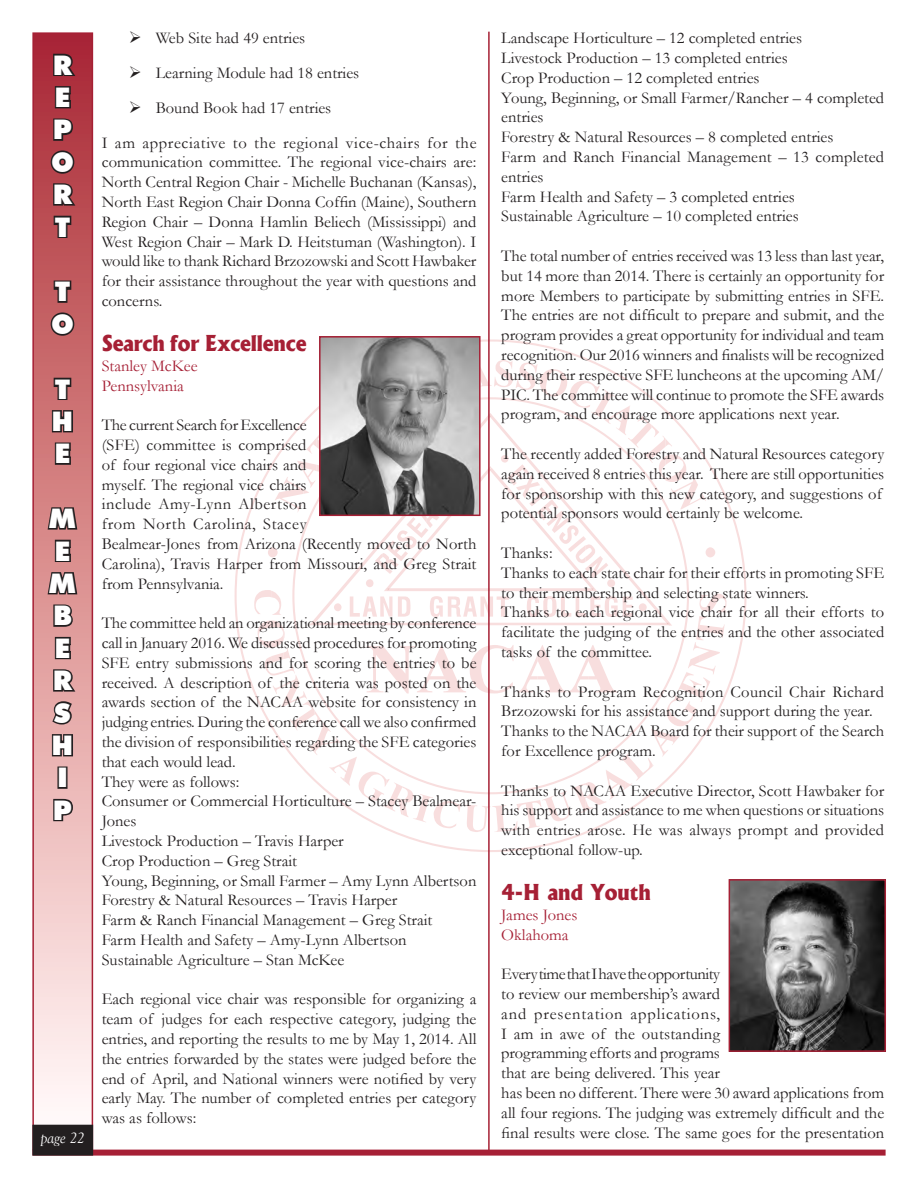
<style>
.page{position:relative;width:918px;height:1188px;background:#fff}
.page>*{position:absolute;margin:0;border:0;box-sizing:border-box;transform-origin:0 0}
.t1{font:900 27px "Futura BT";color:#fff}
.t2{font:800 21px "Albertus";letter-spacing:-.01em;color:#a62035}
.t3{font:16.5px/19.8px "Garamond";color:#231f20}
.t4{font:16.5px "Garamond";color:#a62035}
.t5{font:italic 15px "Goudy";color:#fff}
</style>
<div class="page">
<svg style="left:235px;top:339px;width:511px;height:513px"></svg>
<svg style="left:254px;top:360px;width:473px;height:472px"></svg>
<hr style="left:488px;top:32px;width:2px;height:1118px;background:#a62035">
<div style="left:33px;top:33px;width:59px;height:1116px;background:linear-gradient(to bottom,#ac2931,#fffffb)"></div>
<div style="left:32px;top:32px;width:61px;height:1118px;border:2px solid #a62035"></div>
<div style="left:32px;top:1150px;width:854px;height:6px;background:#a62035"></div>
<svg style="left:52px;top:52px;width:26px;height:26px"></svg>
<svg style="left:53px;top:85px;width:19px;height:25px"></svg>
<svg style="left:52px;top:116px;width:23px;height:26px"></svg>
<svg style="left:49px;top:148px;width:29px;height:59px;background:#87383e"></svg>
<svg style="left:52px;top:214px;width:21px;height:26px"></svg>
<svg style="left:52px;top:279px;width:21px;height:25px"></svg>
<svg style="left:49px;top:310px;width:27px;height:28px"></svg>
<svg style="left:52px;top:376px;width:21px;height:26px"></svg>
<svg style="left:50px;top:409px;width:25px;height:25px"></svg>
<svg style="left:53px;top:441px;width:19px;height:25px"></svg>
<svg style="left:46px;top:474px;width:33px;height:154px;background:#aa6f70"></svg>
<svg style="left:53px;top:635px;width:19px;height:26px"></svg>
<svg style="left:52px;top:667px;width:26px;height:26px"></svg>
<svg style="left:51px;top:699px;width:23px;height:27px"></svg>
<svg style="left:50px;top:733px;width:25px;height:25px"></svg>
<div style="left:57px;top:767px;width:11px;height:22px;border:3px solid #231f20"></div>
<svg style="left:52px;top:797px;width:23px;height:26px"></svg>
<div style="left:33px;top:1125px;width:59px;height:30px;background:#231f20"></div>
<div style="left:32px;top:1125px;width:61px;height:31px;border:2px solid #231f20"></div>
<img style="left:732px;top:882px;width:151px;height:167px">
<div style="left:729px;top:879px;width:157px;height:173px;border:2px solid #a62035"></div>
<img style="left:322px;top:339px;width:156px;height:174px">
<div style="left:319px;top:336px;width:162px;height:180px;border:2px solid #a62035"></div>
<p class="t1" style="left:53px;top:49px;width:21px">R</p>
<p class="t1" style="left:55px;top:81px;width:17px">E</p>
<p class="t1" style="left:53px;top:113px;width:21px">P</p>
<p class="t1" style="left:51px;top:146px;width:24px">O</p>
<p class="t1" style="left:53px;top:178px;width:21px">R</p>
<p class="t1" style="left:55px;top:211px;width:17px">T</p>
<p class="t1" style="left:55px;top:275px;width:17px">T</p>
<p class="t1" style="left:51px;top:308px;width:24px">O</p>
<p class="t1" style="left:55px;top:373px;width:17px">T</p>
<p class="t1" style="left:52px;top:405px;width:23px">H</p>
<p class="t1" style="left:55px;top:437px;width:17px">E</p>
<p class="t1" style="left:49px;top:502px;width:28px">M</p>
<p class="t1" style="left:55px;top:535px;width:17px">E</p>
<p class="t1" style="left:49px;top:567px;width:28px">M</p>
<p class="t1" style="left:53px;top:599px;width:20px">B</p>
<p class="t1" style="left:55px;top:632px;width:17px">E</p>
<p class="t1" style="left:53px;top:664px;width:21px">R</p>
<p class="t1" style="left:54px;top:697px;width:18px">S</p>
<p class="t1" style="left:52px;top:729px;width:23px">H</p>
<p class="t1" style="left:57px;top:761px;width:12px">I</p>
<p class="t1" style="left:53px;top:794px;width:21px">P</p>
<p class="t5" style="left:41px;top:1129px;width:45px">page 22</p>
<p class="t3" style="left:129px;top:28px;width:178px">➢ Web Site had 49 entries</p>
<p class="t3" style="left:129px;top:62px;width:232px">➢ Learning Module had 18 entries</p>
<p class="t3" style="left:129px;top:97px;width:204px">➢ Bound Book had 17 entries</p>
<p class="t3" style="left:102px;top:132px;width:376px;text-align:justify">I am appreciative to the regional vice-chairs for the communication committee. The regional vice-chairs are:<br>North Central Region Chair - Michelle Buchanan (Kansas), North East Region Chair Donna Coffin (Maine), Southern Region Chair – Donna Hamlin Beliech (Mississippi) and West Region Chair – Mark D. Heitstuman (Washington). I would like to thank Richard Brzozowski and Scott Hawbaker for their assistance throughout the year with questions and concerns.</p>
<p class="t2" style="left:102px;top:330px;width:206px">Search for Excellence</p>
<p class="t4" style="left:102px;top:355px;width:97px">Stanley McKee</p>
<p class="t4" style="left:102px;top:374px;width:84px">Pennsylvania</p>
<p class="t3" style="left:102px;top:415px;width:376px">The current Search for Excellence<br>(SFE) committee is comprised<br>of four regional vice chairs and<br>myself. The regional vice chairs<br>include Amy-Lynn Albertson<br>from North Carolina, Stacey<br>Bealmear-Jones from Arizona (Recently moved to North Carolina), Travis Harper from Missouri, and Greg Strait from Pennsylvania.</p>
<p class="t3" style="left:102px;top:613px;width:376px;text-align:justify">The committee held an organizational meeting by conference call in January 2016. We discussed procedures for promoting SFE entry submissions and for scoring the entries to be received. A description of the criteria was posted on the awards section of the NACAA website for consistency in judging entries. During the conference call we also confirmed the division of responsibilities regarding the SFE categories that each would lead.</p>
<p class="t3" style="left:102px;top:771px;width:139px">They were as follows:</p>
<p class="t3" style="left:102px;top:791px;width:376px">Consumer or Commercial Horticulture – Stacey Bealmear-<br>Jones</p>
<p class="t3" style="left:102px;top:830px;width:244px">Livestock Production – Travis Harper</p>
<p class="t3" style="left:102px;top:850px;width:197px">Crop Production – Greg Strait</p>
<p class="t3" style="left:102px;top:870px;width:376px">Young, Beginning, or Small Farmer – Amy Lynn Albertson</p>
<p class="t3" style="left:102px;top:890px;width:297px">Forestry &amp; Natural Resources – Travis Harper</p>
<p class="t3" style="left:102px;top:910px;width:332px">Farm &amp; Ranch Financial Management – Greg Strait</p>
<p class="t3" style="left:102px;top:929px;width:307px">Farm Health and Safety – Amy-Lynn Albertson</p>
<p class="t3" style="left:102px;top:949px;width:244px">Sustainable Agriculture – Stan McKee</p>
<p class="t3" style="left:102px;top:989px;width:376px;text-align:justify">Each regional vice chair was responsible for organizing a team of judges for each respective category, judging the entries, and reporting the results to me by May 1, 2014. All the entries forwarded by the states were judged before the end of April, and National winners were notified by very early May. The number of completed entries per category was as follows:</p>
<p class="t3" style="left:501px;top:28px;width:302px">Landscape Horticulture – 12 completed entries</p>
<p class="t3" style="left:501px;top:47px;width:288px">Livestock Production – 13 completed entries</p>
<p class="t3" style="left:501px;top:67px;width:260px">Crop Production – 12 completed entries</p>
<p class="t3" style="left:501px;top:87px;width:384px">Young, Beginning, or Small Farmer/Rancher – 4 completed entries</p>
<p class="t3" style="left:501px;top:127px;width:334px">Forestry &amp; Natural Resources – 8 completed entries</p>
<p class="t3" style="left:501px;top:146px;width:384px">Farm and Ranch Financial Management – 13 completed entries</p>
<p class="t3" style="left:501px;top:186px;width:295px">Farm Health and Safety – 3 completed entries</p>
<p class="t3" style="left:501px;top:206px;width:299px">Sustainable Agriculture – 10 completed entries</p>
<p class="t3" style="left:501px;top:245px;width:384px;text-align:justify">The total number of entries received was 13 less than last year, but 14 more than 2014. There is certainly an opportunity for more Members to participate by submitting entries in SFE.<br>The entries are not difficult to prepare and submit, and the program provides a great opportunity for individual and team recognition. Our 2016 winners and finalists will be recognized during their respective SFE luncheons at the upcoming AM/ PIC. The committee will continue to promote the SFE awards program, and encourage more applications next year.</p>
<p class="t3" style="left:501px;top:443px;width:384px">The recently added Forestry and Natural Resources category again received 8 entries this year. There are still opportunities for sponsorship with this new category, and suggestions of potential sponsors would certainly be welcome.</p>
<p class="t3" style="left:501px;top:542px;width:53px">Thanks:</p>
<p class="t3" style="left:501px;top:562px;width:384px">Thanks to each state chair for their efforts in promoting SFE to their membership and selecting state winners.</p>
<p class="t3" style="left:501px;top:602px;width:384px;text-align:justify">Thanks to each regional vice chair for all their efforts to facilitate the judging of the entries and the other associated tasks of the committee.</p>
<p class="t3" style="left:501px;top:681px;width:384px">Thanks to Program Recognition Council Chair Richard<br>Brzozowski for his assistance and support during the year.</p>
<p class="t3" style="left:501px;top:721px;width:384px">Thanks to the NACAA Board for their support of the Search for Excellence program.</p>
<p class="t3" style="left:501px;top:780px;width:385px;text-align:justify">Thanks to NACAA Executive Director, Scott Hawbaker for his support and assistance to me when questions or situations with entries arose. He was always prompt and provided exceptional follow-up.</p>
<p class="t2" style="left:501px;top:879px;width:151px">4-H and Youth</p>
<p class="t4" style="left:501px;top:904px;width:78px">James Jones</p>
<p class="t4" style="left:501px;top:923px;width:69px">Oklahoma</p>
<p class="t3" style="left:501px;top:964px;width:384px">Every time that I have the opportunity<br>to review our membership’s award<br>and presentation applications,<br>I am in awe of the outstanding<br>programming efforts and programs<br>that are being delivered. This year<br>has been no different. There were 30 award applications from all four regions. The judging was extremely difficult and the final results were close. The same goes for the presentation</p>
</div>
